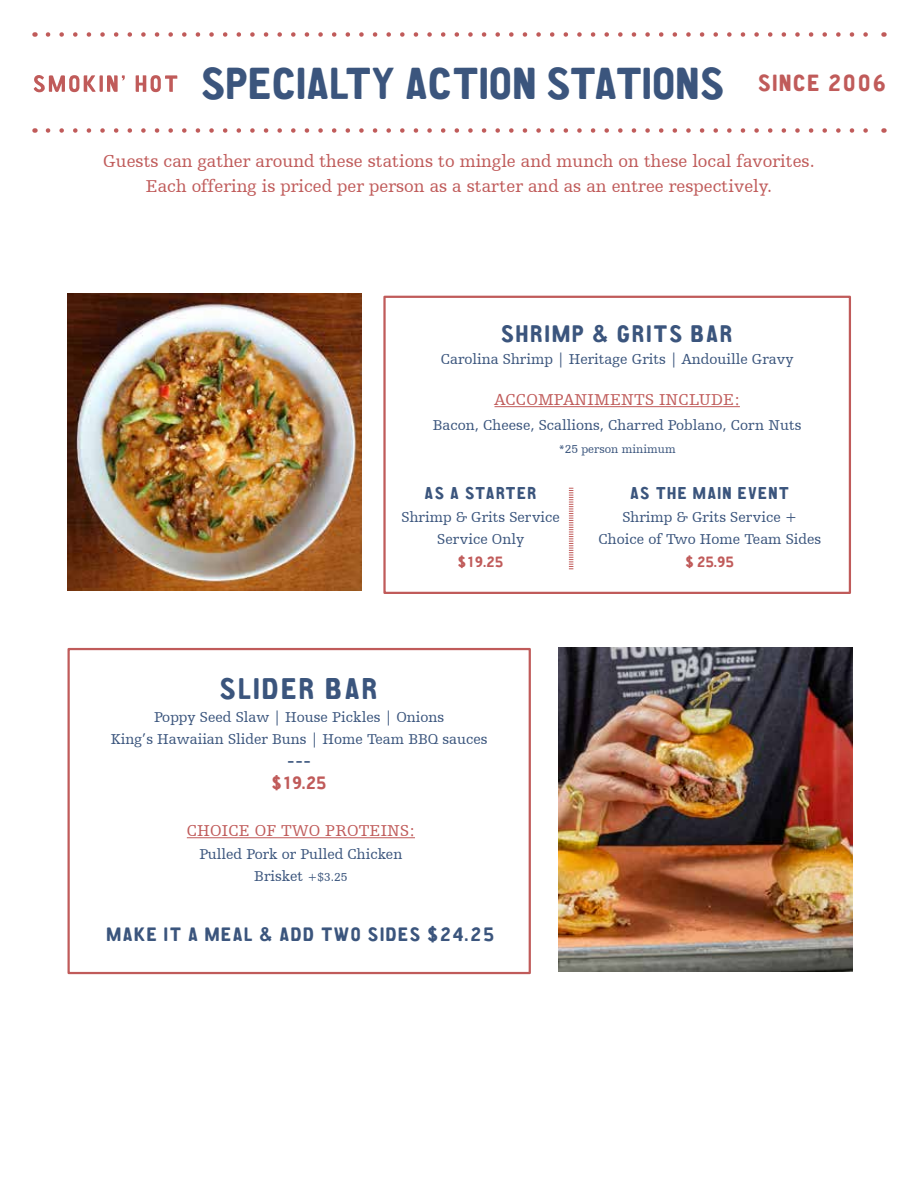
<style>
.page{position:relative;width:918px;height:1188px;background:#fff}
.page>*{position:absolute;margin:0;border:0;box-sizing:border-box;transform-origin:0 0}
.t1{font:45px "CA Aires Pro";letter-spacing:.01em;color:#3b557d}
.t2{font:30px "CA Aires Pro";letter-spacing:.08em;color:#3b557d}
.t3{font:24px "CA Aires Pro";letter-spacing:.08em;color:#3b557d}
.t4{font:21px "Humanist Slabserif 712 BT";color:#3b557d}
.t5{font:19.5px "CA Aires Pro";letter-spacing:.08em;color:#3b557d}
.t6{font:18px/25.5px "Humanist Slabserif 712 BT";color:#c05b5a;text-align:center}
.t7{font:18px "CA Aires Pro";color:#c05b5a}
.t8{font:17.25px "CA Aires Pro";letter-spacing:.08em;color:#3b557d}
.t9{font:16.5px "Humanist Slabserif 712 BT";letter-spacing:.01em;color:#c05b5a}
.t10{font:15px/22.5px "Humanist Slabserif 712 BT";color:#3b557d;text-align:center}
.t11{font:15px "CA Aires Pro";color:#c05b5a}
.t12{font:12px "Humanist Slabserif 712 BT";color:#3b557d}
.s1{font-size:12px}
</style>
<div class="page">
<svg style="left:48px;top:32px;width:820px;height:5px"></svg>
<svg style="left:48px;top:128px;width:820px;height:5px"></svg>
<svg style="left:33px;top:75px;width:63px;height:18px"></svg>
<hr style="left:100px;top:75px;width:3px;height:17px;background:#c05b5a">
<svg style="left:107px;top:75px;width:18px;height:17px"></svg>
<svg style="left:136px;top:75px;width:41px;height:17px"></svg>
<hr style="left:495px;top:406px;width:245px;height:1px;background:#c05b5a">
<div style="left:383px;top:296px;width:468px;height:298px;border:2px solid #c05b5a"></div>
<div style="left:68px;top:648px;width:463px;height:326px;border:2px solid #c05b5a"></div>
<svg style="left:569px;top:488px;width:4px;height:81px"></svg>
<img style="left:68px;top:294px;width:294px;height:297px">
<hr style="left:187px;top:837px;width:228px;height:1px;background:#c05b5a">
<img style="left:559px;top:648px;width:294px;height:324px">
<h1 class="t1" style="left:202px;top:49px;width:685px">SPECIALTY ACTION STATIONS <sup>SINCE</sup> <sup>2006</sup></h1>
<p class="t6" style="left:103px;top:148px;width:713px">Guests can gather around these stations to mingle and munch on these local favorites.<br>Each offering is priced per person as a starter and as an entree respectively.</p>
<h3 class="t3" style="left:501px;top:316px;width:233px">SHRIMP &amp; GRITS BAR</h3>
<p class="t10" style="left:441px;top:348px;width:354px">Carolina Shrimp | Heritage Grits | Andouille Gravy</p>
<p class="t9" style="left:495px;top:390px;width:247px">ACCOMPANIMENTS INCLUDE:</p>
<p class="t10" style="left:433px;top:414px;width:370px">Bacon, Cheese, Scallions, Charred Poblano, Corn Nuts</p>
<p class="t12" style="left:559px;top:442px;width:118px">*25 person minimum</p>
<p class="t8" style="left:425px;top:480px;width:113px">AS A STARTER</p>
<p class="t10" style="left:402px;top:505px;width:160px">Shrimp &amp; Grits Service<br>Service Only</p>
<p class="t11" style="left:458px;top:550px;width:46px">$19.25</p>
<p class="t8" style="left:631px;top:480px;width:160px">AS THE MAIN EVENT</p>
<p class="t10" style="left:599px;top:505px;width:224px">Shrimp &amp; Grits Service +<br>Choice of Two Home Team Sides</p>
<p class="t11" style="left:686px;top:550px;width:49px">$ 25.95</p>
<h2 class="t2" style="left:220px;top:666px;width:159px">SLIDER BAR</h2>
<p class="t10" style="left:111px;top:705px;width:378px">Poppy Seed Slaw | House Pickles | Onions<br>King’s Hawaiian Slider Buns | Home Team BBQ sauces</p>
<h3 class="t4" style="left:287px;top:747px;width:26px">---</h3>
<p class="t7" style="left:272px;top:770px;width:55px">$19.25</p>
<p class="t9" style="left:187px;top:821px;width:230px">CHOICE OF TWO PROTEINS:</p>
<p class="t10" style="left:199px;top:842px;width:205px">Pulled Pork or Pulled Chicken<br>Brisket <span class="s1">+$3.25</span></p>
<h3 class="t5" style="left:107px;top:919px;width:389px">MAKE IT A MEAL &amp; ADD TWO SIDES $24.25</h3>
</div>
